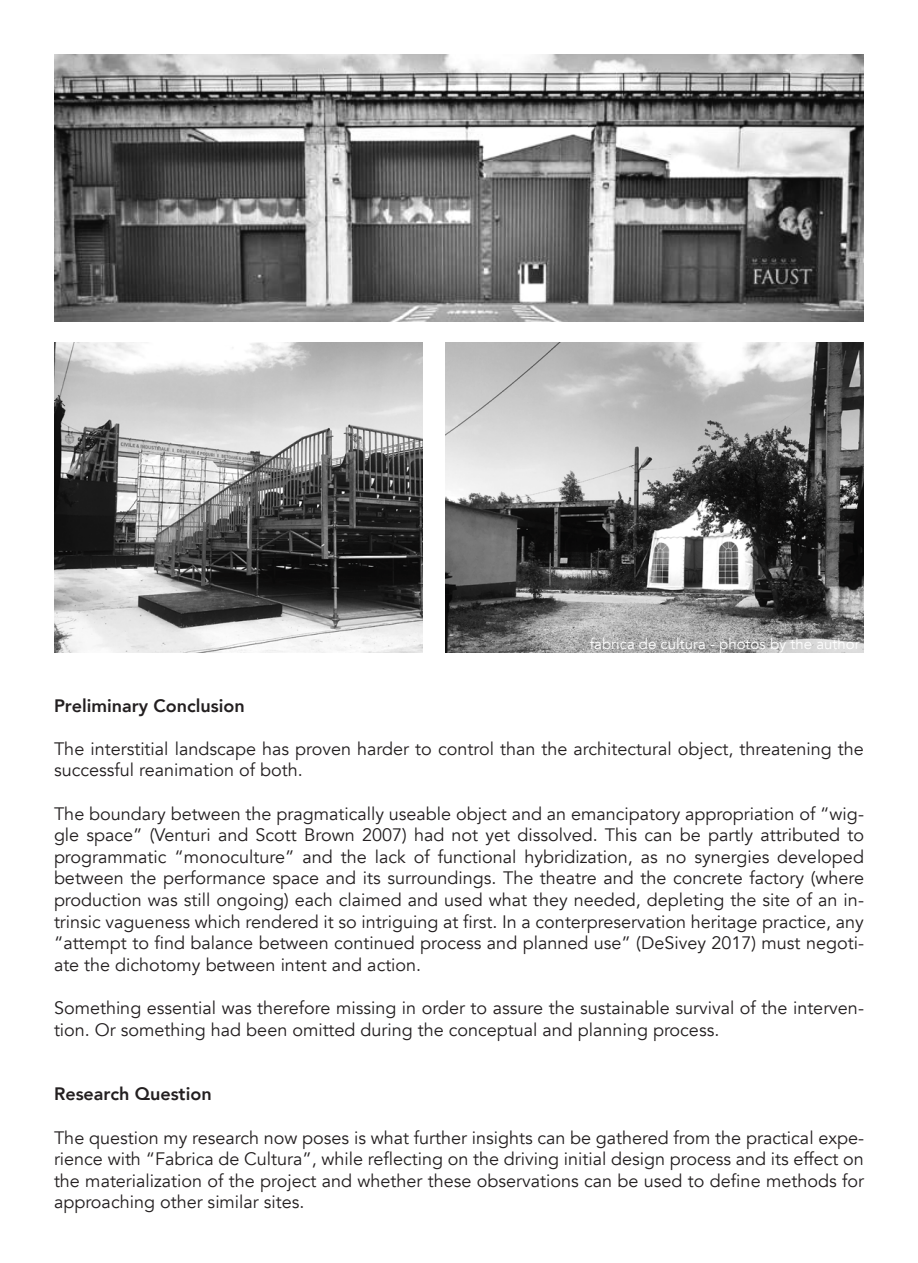
<style>
.page{position:relative;width:918px;height:1263px;background:#fff}
.page>*{position:absolute;margin:0;border:0;box-sizing:border-box;transform-origin:0 0}
.t1{font:18px/21.6px "Avenir";color:#231f20}
.t2{font:800 18px "Avenir";color:#231f20}
.t3{font:15px "Avenir";color:#fff}
</style>
<div class="page">
<img style="left:54px;top:54px;width:810px;height:267px">
<img style="left:54px;top:342px;width:369px;height:311px">
<img style="left:446px;top:342px;width:418px;height:311px">
<p class="t3" style="left:590px;top:634px;width:271px">fabrica de cultura - photos by the author</p>
<p class="t2" style="left:54px;top:691px;width:192px">Preliminary Conclusion</p>
<p class="t1" style="left:54px;top:738px;width:811px">The interstitial landscape has proven harder to control than the architectural object, threatening the successful reanimation of both.</p>
<p class="t1" style="left:54px;top:803px;width:812px;text-align:justify">The boundary between the pragmatically useable object and an emancipatory appropriation of “wig&shy;gle space” (Venturi and Scott Brown 2007) had not yet dissolved. This can be partly attributed to programmatic “monoculture” and the lack of functional hybridization, as no synergies developed between the performance space and its surroundings. The theatre and the concrete factory (where production was still ongoing) each claimed and used what they needed, depleting the site of an in&shy;trinsic vagueness which rendered it so intriguing at first. In a conterpreservation heritage practice, any “attempt to find balance between continued process and planned use” (DeSivey 2017) must negoti&shy;ate the dichotomy between intent and action.</p>
<p class="t1" style="left:54px;top:997px;width:812px">Something essential was therefore missing in order to assure the sustainable survival of the interven&shy;tion. Or something had been omitted during the conceptual and planning process.</p>
<p class="t2" style="left:54px;top:1080px;width:159px">Research Question</p>
<p class="t1" style="left:54px;top:1127px;width:812px;text-align:justify">The question my research now poses is what further insights can be gathered from the practical expe&shy;rience with “Fabrica de Cultura”, while reflecting on the driving initial design process and its effect on the materialization of the project and whether these observations can be used to define methods for approaching other similar sites.</p>
</div>
